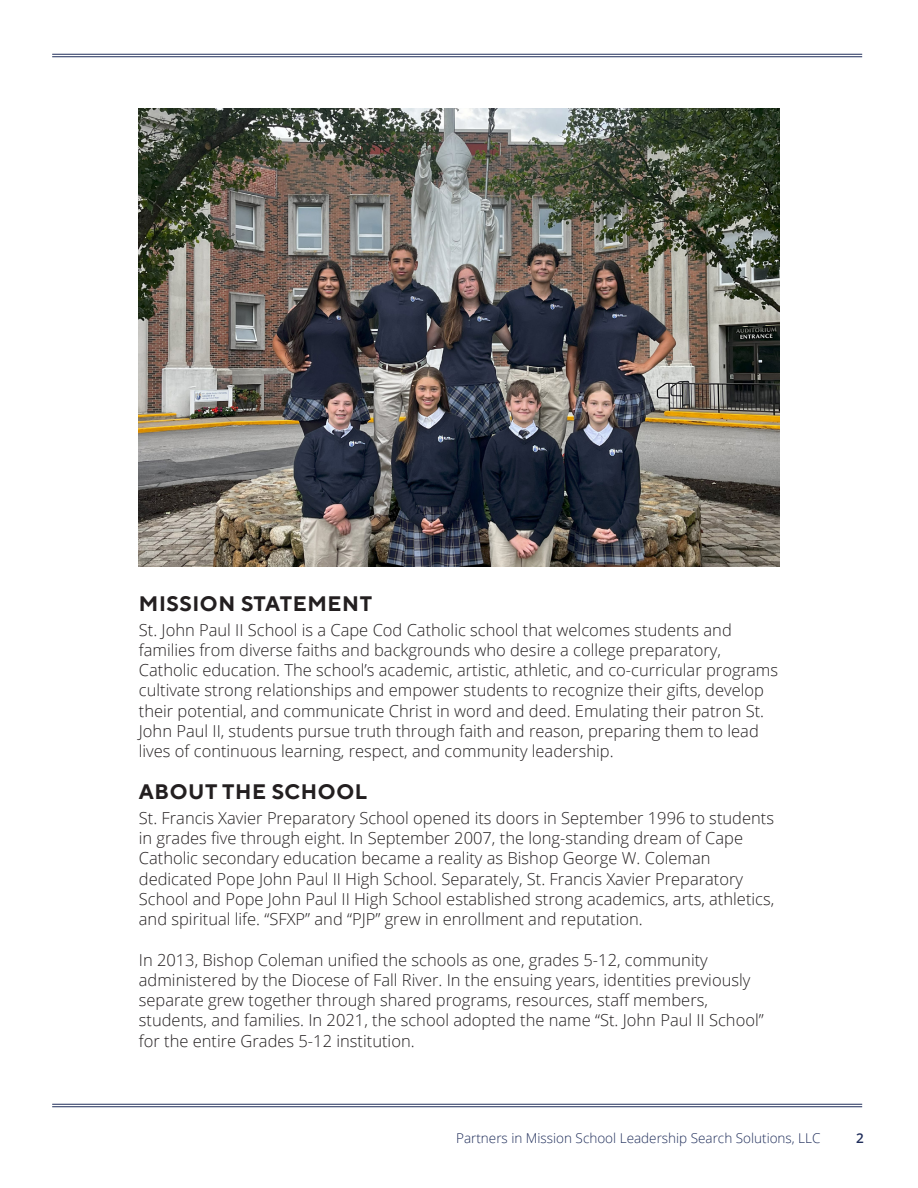
<style>
.page{position:relative;width:918px;height:1188px;background:#fff}
.page>*{position:absolute;margin:0;border:0;box-sizing:border-box;transform-origin:0 0}
.Section_Header{font:700 21px "TT Norms Pro";letter-spacing:.03em;color:#231f20}
.t1{font:300 16.5px/20.2px "Open Sans";color:#231f20}
.t2{font:300 13.5px "Open Sans";color:#1f2d5a}
.t3{font:600 13.5px "Open Sans";color:#1f2d5a}
</style>
<div class="page">
<hr style="left:52px;top:1104px;width:810px;height:1px;background:#1f2d5a">
<hr style="left:52px;top:1106px;width:810px;height:1px;background:#1f2d5a">
<hr style="left:52px;top:54px;width:810px;height:1px;background:#1f2d5a">
<hr style="left:52px;top:56px;width:810px;height:1px;background:#1f2d5a">
<img style="left:139px;top:108px;width:640px;height:459px">
<p class="Section_Header" style="left:139px;top:590px;width:235px">MISSION STATEMENT</p>
<p class="t1" style="left:139px;top:619px;width:641px">St. John Paul II School is a Cape Cod Catholic school that welcomes students and families from diverse faiths and backgrounds who desire a college preparatory, Catholic education. The school’s academic, artistic, athletic, and co-curricular programs cultivate strong relationships and empower students to recognize their gifts, develop their potential, and communicate Christ in word and deed. Emulating their patron St.<br>John Paul II, students pursue truth through faith and reason, preparing them to lead lives of continuous learning, respect, and community leadership.</p>
<p class="Section_Header" style="left:139px;top:778px;width:230px">ABOUT THE SCHOOL</p>
<p class="t1" style="left:139px;top:807px;width:637px">St. Francis Xavier Preparatory School opened its doors in September 1996 to students in grades five through eight. In September 2007, the long-standing dream of Cape Catholic secondary education became a reality as Bishop George W. Coleman dedicated Pope John Paul II High School. Separately, St. Francis Xavier Preparatory School and Pope John Paul II High School established strong academics, arts, athletics, and spiritual life. “SFXP” and “PJP” grew in enrollment and reputation.</p>
<p class="t1" style="left:139px;top:949px;width:626px">In 2013, Bishop Coleman unified the schools as one, grades 5-12, community administered by the Diocese of Fall River. In the ensuing years, identities previously separate grew together through shared programs, resources, staff members, students, and families. In 2021, the school adopted the name “St. John Paul II School” for the entire Grades 5-12 institution.</p>
<p class="t2" style="left:456px;top:1129px;width:366px">Partners in Mission School Leadership Search Solutions, LLC</p>
<p class="t3" style="left:856px;top:1128px;width:9px">2</p>
</div>
